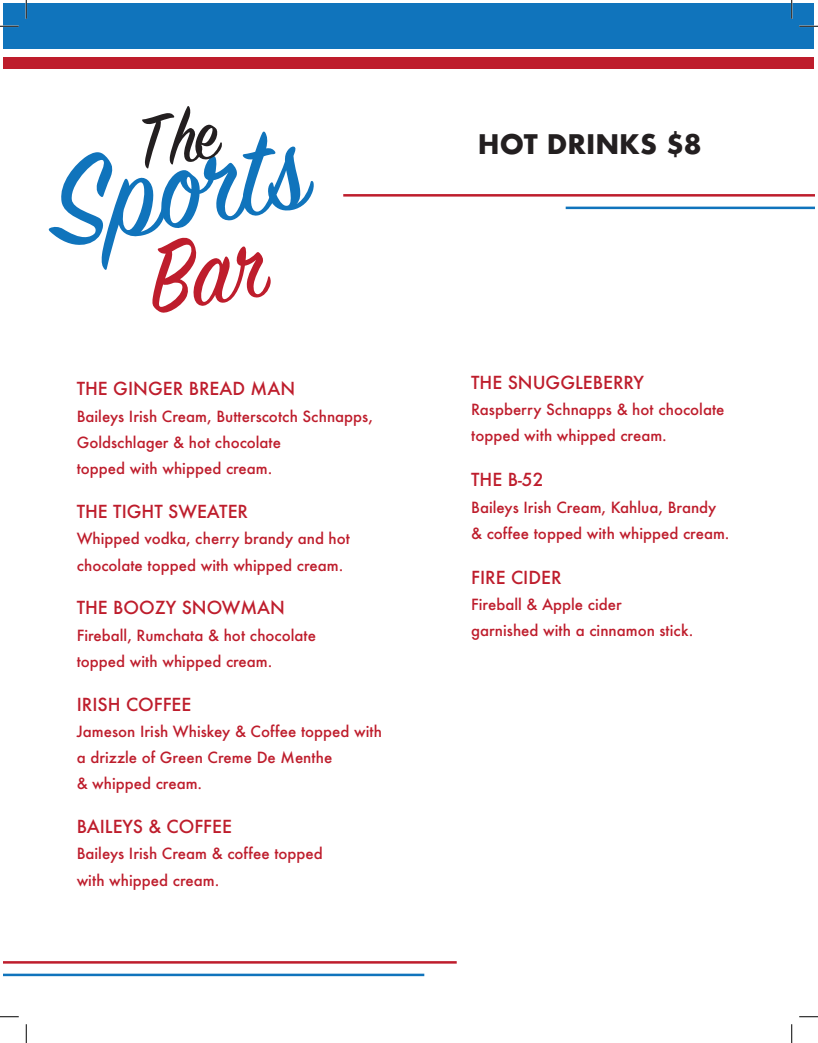
<style>
.page{position:relative;width:818px;height:1043px;background:#fff}
.page>*{position:absolute;margin:0;border:0;box-sizing:border-box;transform-origin:0 0}
.t1{font:700 26.25px "Futura";color:#231f20}
.t2{font:500 17.5px "Futura";color:#be1d2c}
.t3{font:500 15px/26.2px "Futura";color:#be1d2c}
</style>
<div class="page">
<div style="left:4px;top:4px;width:810px;height:45px;background:#1074bc"></div>
<div style="left:4px;top:57px;width:810px;height:11px;background:#be1d2c"></div>
<hr style="left:4px;top:961px;width:452px;height:2px;background:#be1d2c">
<hr style="left:343px;top:194px;width:471px;height:2px;background:#be1d2c">
<hr style="left:4px;top:973px;width:420px;height:3px;background:#1074bc">
<hr style="left:565px;top:207px;width:249px;height:2px;background:#1074bc">
<svg style="left:0;top:25px;width:19px;height:2px"></svg>
<svg style="left:799px;top:25px;width:19px;height:2px"></svg>
<svg style="left:0;top:1016px;width:19px;height:1px"></svg>
<svg style="left:799px;top:1016px;width:19px;height:1px"></svg>
<svg style="left:25px;top:0;width:2px;height:19px"></svg>
<svg style="left:25px;top:1024px;width:2px;height:18px"></svg>
<svg style="left:790px;top:0;width:2px;height:19px"></svg>
<svg style="left:791px;top:1024px;width:1px;height:18px"></svg>
<svg style="left:48px;top:131px;width:266px;height:182px"></svg>
<p class="t2" style="left:77px;top:377px;width:220px">THE GINGER BREAD MAN</p>
<p class="t3" style="left:77px;top:403px;width:298px">Baileys Irish Cream, Butterscotch Schnapps,</p>
<p class="t3" style="left:77px;top:429px;width:206px">Goldschlager &amp; hot chocolate</p>
<p class="t3" style="left:77px;top:455px;width:197px">topped with whipped cream.</p>
<p class="t2" style="left:77px;top:499px;width:173px">THE TIGHT SWEATER</p>
<p class="t3" style="left:77px;top:525px;width:275px">Whipped vodka, cherry brandy and hot chocolate topped with whipped cream.</p>
<p class="t2" style="left:77px;top:596px;width:210px">THE BOOZY SNOWMAN</p>
<p class="t3" style="left:77px;top:621px;width:241px">Fireball, Rumchata &amp; hot chocolate</p>
<p class="t3" style="left:77px;top:648px;width:197px">topped with whipped cream.</p>
<p class="t2" style="left:77px;top:692px;width:116px">IRISH COFFEE</p>
<p class="t3" style="left:77px;top:718px;width:307px">Jameson Irish Whiskey &amp; Coffee topped with a drizzle of Green Creme De Menthe</p>
<p class="t3" style="left:77px;top:770px;width:127px">&amp; whipped cream.</p>
<p class="t2" style="left:77px;top:814px;width:157px">BAILEYS &amp; COFFEE</p>
<p class="t3" style="left:77px;top:840px;width:248px">Baileys Irish Cream &amp; coffee topped</p>
<p class="t3" style="left:77px;top:866px;width:144px">with whipped cream.</p>
<p class="t1" style="left:478px;top:125px;width:225px">HOT DRINKS $8</p>
<p class="t2" style="left:471px;top:370px;width:174px">THE SNUGGLEBERRY</p>
<p class="t3" style="left:471px;top:396px;width:255px">Raspberry Schnapps &amp; hot chocolate topped with whipped cream.</p>
<p class="t2" style="left:471px;top:468px;width:74px">THE B-52</p>
<p class="t3" style="left:471px;top:493px;width:260px">Baileys Irish Cream, Kahlua, Brandy &amp; coffee topped with whipped cream.</p>
<p class="t2" style="left:471px;top:565px;width:92px">FIRE CIDER</p>
<p class="t3" style="left:471px;top:591px;width:152px">Fireball &amp; Apple cider</p>
<p class="t3" style="left:471px;top:617px;width:224px">garnished with a cinnamon stick.</p>
</div>
